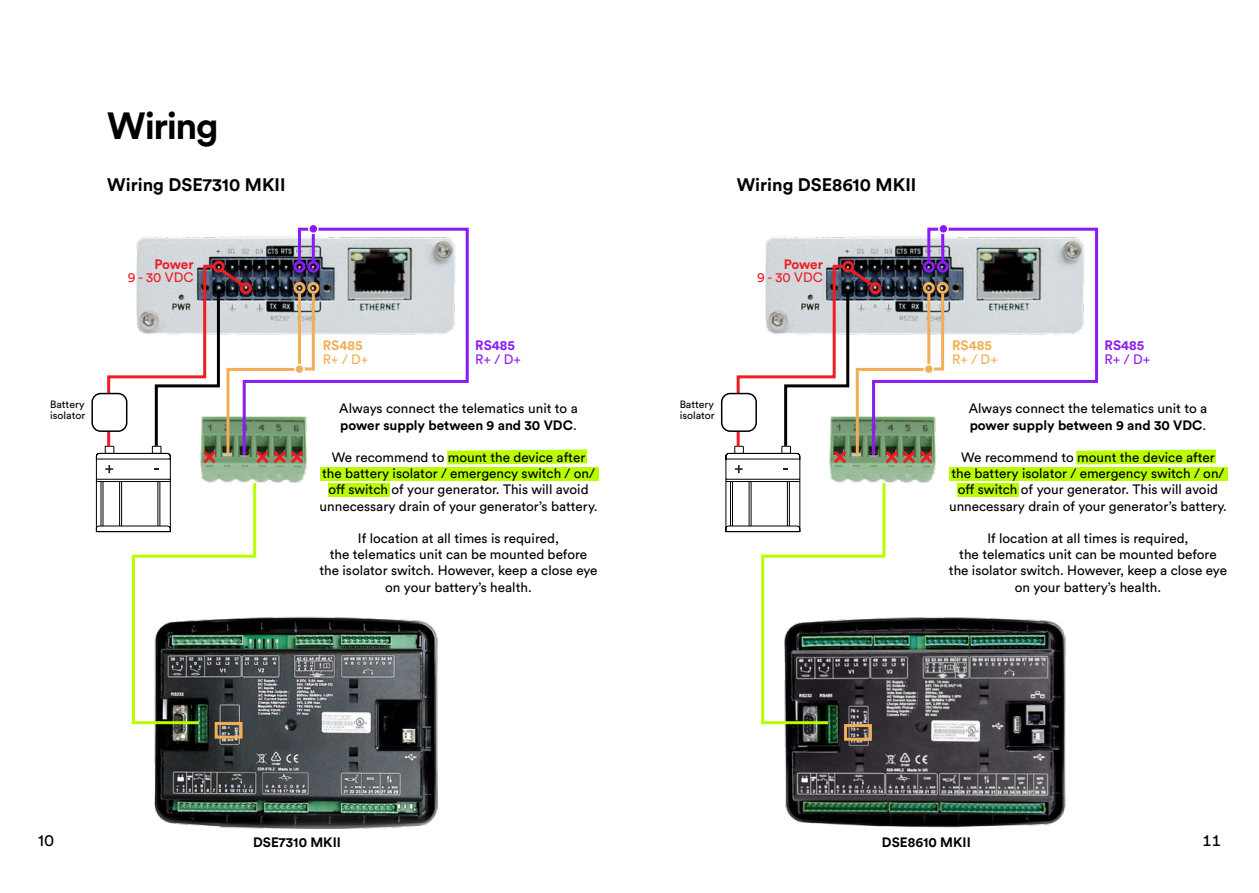
<style>
.page{position:relative;width:1259px;height:893px;background:#fff}
.page>*{position:absolute;margin:0;border:0;box-sizing:border-box;transform-origin:0 0}
.t1{font:700 37.5px "Circular Std";letter-spacing:-.04em;color:#000}
.t2{font:700 18px "Circular Std";color:#000}
.t3{font:16.5px "Circular Std";color:#000}
.t4{font:13.5px/16.2px "Circular Std";color:#000;text-align:center}
.t5{font:700 13.5px "Circular Std";color:#000}
.t6{font:13.5px "Circular Std";color:#ed1d24}
.t7{font:700 13.5px "Circular Std";color:#8c1af5}
.t8{font:13.5px "Circular Std";color:#8c1af5}
.t9{font:700 13.5px "Circular Std";letter-spacing:-.015em;color:#ed1d24}
.t10{font:700 13.5px "Circular Std";color:#f2ae56}
.t11{font:13.5px "Circular Std";color:#f2ae56}
.t12{font:10.5px/10.5px "Circular Std";color:#000}
.s1{font-weight:700}
</style>
<div class="page">
<img style="left:155px;top:617px;width:282px;height:212px">
<img style="left:136px;top:236px;width:105px;height:27px">
<div style="left:213px;top:261px;width:12px;height:12px;border:3px solid #ed1d24;border-radius:50%"></div>
<svg style="left:241px;top:227px;width:228px;height:156px"></svg>
<hr style="left:312px;top:232px;width:3px;height:31px;background:#8c1af5">
<div style="left:309px;top:224px;width:9px;height:9px;background:#8c1af5;border-radius:50%"></div>
<div style="left:308px;top:224px;width:10px;height:10px;border:2px solid #fff;border-radius:50%"></div>
<svg style="left:95px;top:263px;width:221px;height:463px"></svg>
<div style="left:215px;top:722px;width:27px;height:17px;border:3px solid #f2ae56"></div>
<img style="left:784px;top:617px;width:282px;height:211px">
<img style="left:766px;top:236px;width:104px;height:27px">
<svg style="left:870px;top:227px;width:229px;height:156px"></svg>
<hr style="left:941px;top:232px;width:3px;height:31px;background:#8c1af5">
<div style="left:844px;top:724px;width:28px;height:17px;border:3px solid #f2ae56"></div>
<div style="left:328px;top:483px;width:62px;height:14px;background:#bafc00"></div>
<svg style="left:447px;top:449px;width:140px;height:15px;background:#c0fc17"></svg>
<div style="left:92px;top:394px;width:35px;height:37px;background:#fff;border-radius:9px"></div>
<div style="left:91px;top:393px;width:36px;height:39px;border:2px solid #000;border-radius:9px"></div>
<div style="left:842px;top:261px;width:12px;height:12px;border:3px solid #ed1d24;border-radius:50%"></div>
<svg style="left:725px;top:263px;width:220px;height:463px"></svg>
<div style="left:721px;top:394px;width:35px;height:37px;background:#fff;border-radius:9px"></div>
<div style="left:721px;top:393px;width:36px;height:39px;border:2px solid #000;border-radius:9px"></div>
<div style="left:939px;top:224px;width:9px;height:9px;background:#8c1af5;border-radius:50%"></div>
<div style="left:938px;top:224px;width:10px;height:10px;border:2px solid #fff;border-radius:50%"></div>
<div style="left:320px;top:467px;width:278px;height:13px;background:#bafc00"></div>
<div style="left:957px;top:483px;width:61px;height:14px;background:#bafc00"></div>
<svg style="left:1076px;top:449px;width:140px;height:15px;background:#c0fc17"></svg>
<div style="left:948px;top:467px;width:279px;height:13px;background:#bafc00"></div>
<h1 class="t1" style="left:107px;top:101px;width:113px">Wiring</h1>
<h2 class="t2" style="left:107px;top:173px;width:180px">Wiring DSE7310 MKII</h2>
<h2 class="t2" style="left:736px;top:173px;width:181px">Wiring DSE8610 MKII</h2>
<p class="t9" style="left:154px;top:255px;width:41px">Power</p>
<p class="t6" style="left:128px;top:269px;width:67px">9 - 30 VDC</p>
<p class="t9" style="left:783px;top:255px;width:41px">Power</p>
<p class="t6" style="left:757px;top:269px;width:67px">9 - 30 VDC</p>
<p class="t10" style="left:323px;top:337px;width:41px">RS485</p>
<p class="t11" style="left:323px;top:351px;width:47px">R+ / D+</p>
<p class="t7" style="left:475px;top:337px;width:41px">RS485</p>
<p class="t8" style="left:475px;top:351px;width:47px">R+ / D+</p>
<p class="t10" style="left:952px;top:337px;width:41px">RS485</p>
<p class="t11" style="left:952px;top:351px;width:47px">R+ / D+</p>
<p class="t7" style="left:1104px;top:337px;width:41px">RS485</p>
<p class="t8" style="left:1104px;top:351px;width:47px">R+ / D+</p>
<p class="t12" style="left:50px;top:399px;width:37px">Battery isolator</p>
<p class="t12" style="left:679px;top:399px;width:37px">Battery isolator</p>
<p class="t4" style="left:339px;top:400px;width:240px;text-align:left">Always connect the telematics unit to a <span class="s1">power supply between 9 and 30 VDC</span>.</p>
<p class="t4" style="left:320px;top:449px;width:279px">We recommend to mount the device after<br>the battery isolator / emergency switch / on/ off switch of your generator. This will avoid unnecessary drain of your generator’s battery.</p>
<p class="t4" style="left:319px;top:530px;width:280px">If location at all times is required,<br>the telematics unit can be mounted before the isolator switch. However, keep a close eye on your battery’s health.</p>
<p class="t4" style="left:968px;top:400px;width:240px;text-align:left">Always connect the telematics unit to a <span class="s1">power supply between 9 and 30 VDC</span>.</p>
<p class="t4" style="left:949px;top:449px;width:279px">We recommend to mount the device after<br>the battery isolator / emergency switch / on/ off switch of your generator. This will avoid unnecessary drain of your generator’s battery.</p>
<p class="t4" style="left:949px;top:530px;width:280px">If location at all times is required,<br>the telematics unit can be mounted before the isolator switch. However, keep a close eye on your battery’s health.</p>
<p class="t3" style="left:38px;top:831px;width:18px">10</p>
<p class="t3" style="left:1202px;top:831px;width:20px">11</p>
<p class="t5" style="left:253px;top:833px;width:89px">DSE7310 MKII</p>
<p class="t5" style="left:882px;top:833px;width:90px">DSE8610 MKII</p>
</div>
